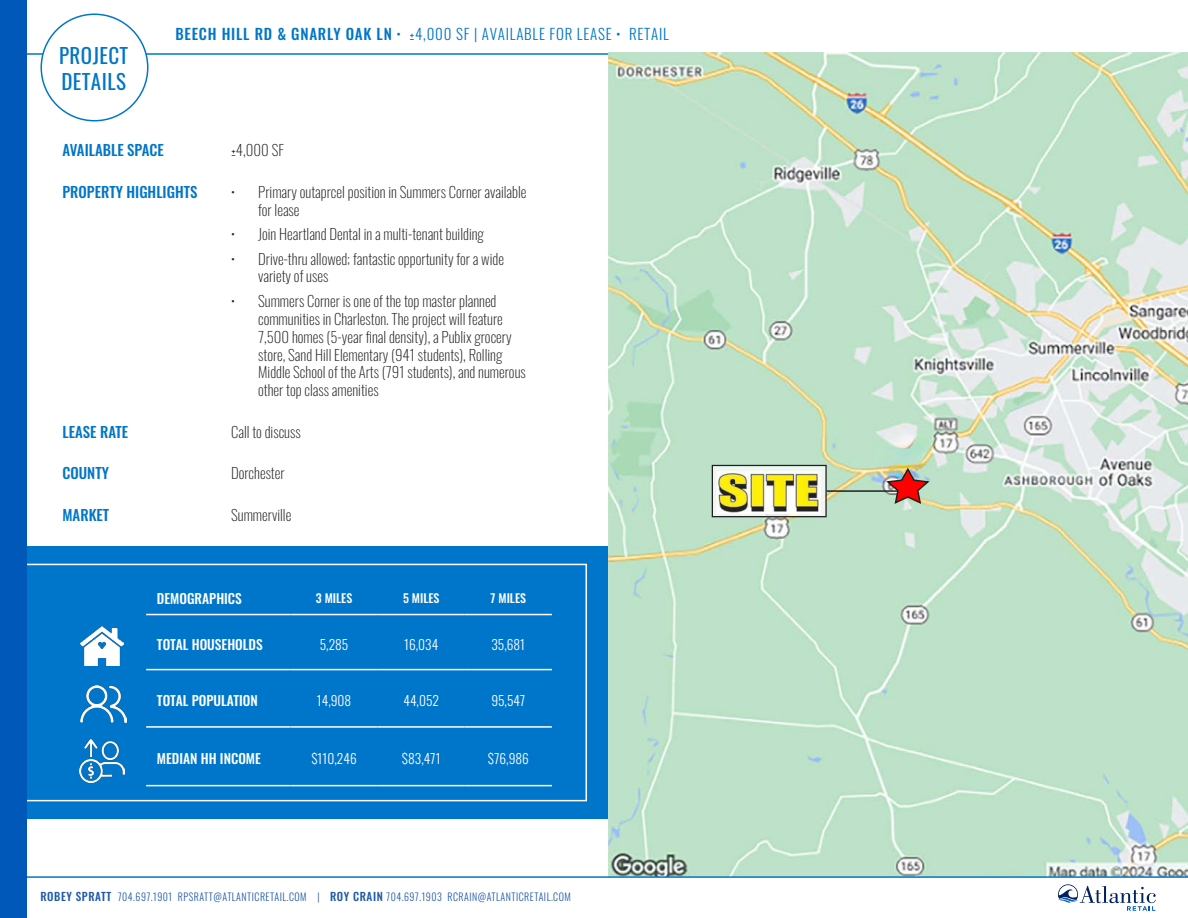
<style>
.page{position:relative;width:1188px;height:918px;background:#fff}
.page>*{position:absolute;margin:0;border:0;box-sizing:border-box;transform-origin:0 0}
.t1{font:21px "Oswald";letter-spacing:.02em;color:#0076c7}
.t2{font:300 15px "Oswald";letter-spacing:.05em;color:#0076c7}
.t3{font:200 14.85px/17.9px "Oswald";color:#231f20}
.t4{font:500 14.85px "Oswald";color:#0076c7}
.t5{font:300 13.5px "Oswald";color:#fff}
.t6{font:500 13.5px "Oswald";color:#fff}
.t7{font:500 12px "Oswald";color:#fff}
.t8{font:300 10.5px "Oswald";letter-spacing:.05em;color:#2059a8;scale:.95 1}
.s1{font-weight:500}
.s2{font-weight:500;font-size:11.25px}
</style>
<div class="page">
<div style="left:21px;top:546px;width:587px;height:273px;background:#0076ca"></div>
<div style="left:19px;top:564px;width:568px;height:237px;border:2px solid #fff"></div>
<hr style="left:146px;top:614px;width:145px;height:1px;background:#fff">
<hr style="left:291px;top:614px;width:87px;height:1px;background:#fff">
<hr style="left:378px;top:614px;width:87px;height:1px;background:#fff">
<hr style="left:465px;top:614px;width:87px;height:1px;background:#fff">
<hr style="left:146px;top:669px;width:145px;height:1px;background:#fff">
<hr style="left:291px;top:669px;width:87px;height:1px;background:#fff">
<hr style="left:378px;top:669px;width:87px;height:1px;background:#fff">
<hr style="left:465px;top:669px;width:87px;height:1px;background:#fff">
<hr style="left:146px;top:726px;width:145px;height:2px;background:#fff">
<hr style="left:291px;top:726px;width:87px;height:2px;background:#fff">
<hr style="left:378px;top:726px;width:87px;height:2px;background:#fff">
<hr style="left:465px;top:726px;width:87px;height:2px;background:#fff">
<hr style="left:146px;top:785px;width:145px;height:1px;background:#fff">
<hr style="left:291px;top:785px;width:87px;height:1px;background:#fff">
<hr style="left:378px;top:785px;width:87px;height:1px;background:#fff">
<hr style="left:465px;top:785px;width:87px;height:1px;background:#fff">
<hr style="left:0;top:53px;width:1188px;height:2px;background:#0076c7">
<div style="left:41px;top:14px;width:107px;height:107px;background:#fff;border-radius:50%"></div>
<div style="left:40px;top:14px;width:108px;height:108px;border:2px solid #0076c7;border-radius:50%"></div>
<img style="left:81px;top:626px;width:42px;height:40px">
<img style="left:79px;top:740px;width:46px;height:42px">
<img style="left:80px;top:686px;width:46px;height:37px">
<img style="left:609px;top:53px;width:579px;height:823px">
<div style="left:712px;top:465px;width:114px;height:52px;background:linear-gradient(to bottom,#f1f8f3,#f5f8f3)"></div>
<img style="left:717px;top:471px;width:103px;height:43px">
<div style="left:712px;top:465px;width:115px;height:52px;border:1px solid #231f20"></div>
<hr style="left:827px;top:490px;width:75px;height:2px;background:#231f20">
<hr style="left:0;top:876px;width:1188px;height:2px;background:#0076c7">
<svg style="left:1058px;top:884px;width:98px;height:27px"></svg>
<div style="left:0;top:0;width:27px;height:918px;background:#0058b9"></div>
<img style="left:884px;top:466px;width:47px;height:39px">
<p class="t1" style="left:59px;top:37px;width:71px">PROJECT</p>
<p class="t1" style="left:61px;top:62px;width:66px">DETAILS</p>
<p class="t2" style="left:176px;top:20px;width:495px"><span class="s1">BEECH HILL RD &amp; GNARLY OAK LN</span> • ±4,000 SF | AVAILABLE FOR LEASE • RETAIL</p>
<p class="t4" style="left:62px;top:142px;width:103px">AVAILABLE SPACE</p>
<p class="t3" style="left:231px;top:139px;width:54px">±4,000 SF</p>
<p class="t4" style="left:62px;top:184px;width:136px">PROPERTY HIGHLIGHTS</p>
<p class="t3" style="left:258px;top:181px;width:270px;text-indent:-27px">• Primary outaprcel position in Summers Corner available for lease</p>
<p class="t3" style="left:231px;top:223px;width:254px">• Join Heartland Dental in a multi-tenant building</p>
<p class="t3" style="left:258px;top:248px;width:247px;text-indent:-27px">• Drive-thru allowed; fantastic opportunity for a wide variety of uses</p>
<p class="t3" style="left:258px;top:290px;width:269px;text-indent:-27px">• Summers Corner is one of the top master planned communities in Charleston. The project will feature 7,500 homes (5-year final density), a Publix grocery store, Sand Hill Elementary (941 students), Rolling Middle School of the Arts (791 students), and numerous other top class amenities</p>
<p class="t4" style="left:62px;top:424px;width:67px">LEASE RATE</p>
<p class="t3" style="left:231px;top:421px;width:71px">Call to discuss</p>
<p class="t4" style="left:62px;top:465px;width:48px">COUNTY</p>
<p class="t3" style="left:231px;top:462px;width:55px">Dorchester</p>
<p class="t4" style="left:62px;top:507px;width:48px">MARKET</p>
<p class="t3" style="left:231px;top:504px;width:62px">Summerville</p>
<p class="t6" style="left:157px;top:591px;width:86px">DEMOGRAPHICS</p>
<p class="t7" style="left:316px;top:592px;width:38px">3 MILES</p>
<p class="t7" style="left:403px;top:592px;width:38px">5 MILES</p>
<p class="t7" style="left:491px;top:592px;width:37px">7 MILES</p>
<p class="t6" style="left:157px;top:638px;width:107px">TOTAL HOUSEHOLDS</p>
<p class="t5" style="left:320px;top:633px;width:30px">5,285</p>
<p class="t5" style="left:404px;top:633px;width:36px">16,034</p>
<p class="t5" style="left:491px;top:633px;width:35px">35,681</p>
<p class="t6" style="left:157px;top:694px;width:102px">TOTAL POPULATION</p>
<p class="t5" style="left:317px;top:689px;width:36px">14,908</p>
<p class="t5" style="left:403px;top:689px;width:37px">44,052</p>
<p class="t5" style="left:491px;top:689px;width:35px">95,547</p>
<p class="t6" style="left:157px;top:752px;width:105px">MEDIAN HH INCOME</p>
<p class="t5" style="left:311px;top:747px;width:47px">$110,246</p>
<p class="t5" style="left:402px;top:747px;width:40px">$83,471</p>
<p class="t5" style="left:488px;top:747px;width:43px">$76,986</p>
<p class="t8" style="left:40px;top:888px;width:560px"><span class="s2">ROBEY SPRATT</span> 704.697.1901 RPSRATT@ATLANTICRETAIL.COM | <span class="s2">ROY CRAIN</span> 704.697.1903 RCRAIN@ATLANTICRETAIL.COM</p>
</div>
